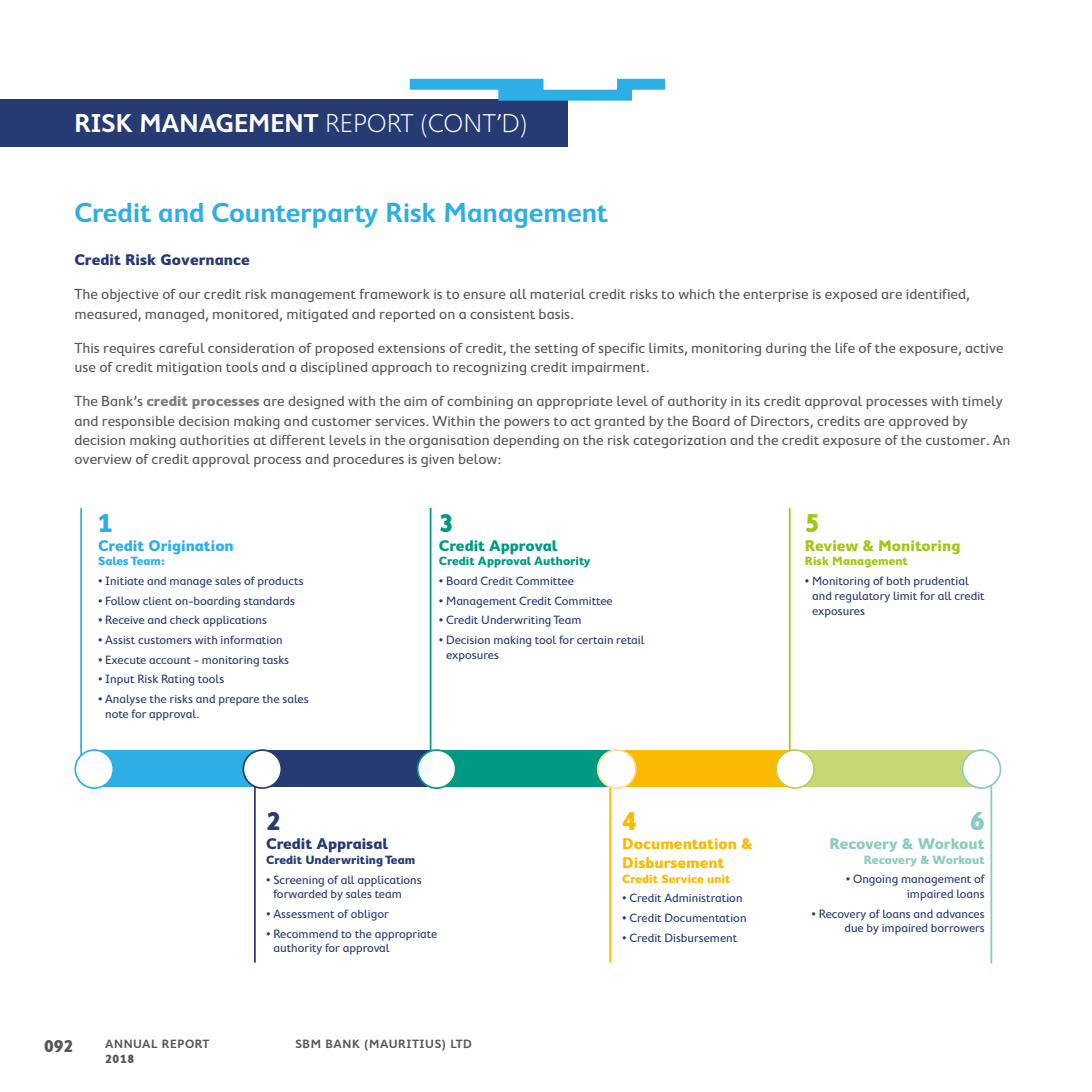
<style>
.page{position:relative;width:1092px;height:1092px;background:#fff}
.page>*{position:absolute;margin:0;border:0;box-sizing:border-box;transform-origin:0 0}
.t1{font:600 28px "Cambridge";color:#2dafe6}
.t2{font:600 26.25px "Cambridge";color:#fff}
.t3{font:700 26.25px "Cambridge";color:#2dafe6}
.t4{font:700 26.25px "Cambridge";color:#009982}
.t5{font:700 26.25px "Cambridge";color:#263a74}
.t6{font:700 26.25px "Cambridge";color:#fbba00}
.t7{font:700 26.25px "Cambridge";color:#a2c617}
.t8{font:700 26.25px "Cambridge";color:#8acbc1}
.t9{font:700 17.5px "Cambridge";color:#575756}
.t10{font:700 15.75px "Cambridge";color:#263a74}
.t11{font:700 15.75px/18.9px "Cambridge";color:#fbba00}
.t12{font:700 15.75px "Cambridge";color:#2dafe6}
.t13{font:700 15.75px "Cambridge";color:#a2c617}
.t14{font:700 15.75px "Cambridge";color:#8acbc1}
.t15{font:700 15.75px "Cambridge";color:#009982}
.t16{font:14.88px/19.2px "Cambridge";color:#575756}
.t17{font:12.25px/14.7px "Cambridge";color:#263a74}
.t18{font:600 12.25px "Cambridge";letter-spacing:.05em;color:#575756}
.t19{font:700 12.25px "Cambridge";color:#009982}
.t20{font:700 12.25px "Cambridge";color:#263a74}
.t21{font:700 12.25px "Cambridge";color:#fbba00}
.t22{font:700 12.25px "Cambridge";color:#8acbc1}
.t23{font:700 12.25px "Cambridge";color:#a2c617}
.t24{font:700 12.25px "Cambridge";color:#2dafe6}
.t25{font:700 12.25px "Cambridge";color:#575756}
.s1{font-weight:300}
.s2{font-weight:700;color:#7e7e7d}
</style>
<div class="page">
<div style="left:0;top:99px;width:567px;height:48px;background:#263a74"></div>
<svg style="left:409px;top:79px;width:256px;height:22px"></svg>
<hr style="left:254px;top:754px;width:2px;height:208px;background:#263a74">
<hr style="left:609px;top:754px;width:2px;height:208px;background:#fbba00">
<hr style="left:80px;top:508px;width:2px;height:258px;background:#2dafe6">
<hr style="left:429px;top:508px;width:2px;height:258px;background:#009982">
<hr style="left:788px;top:508px;width:2px;height:258px;background:#a2c617">
<hr style="left:990px;top:763px;width:2px;height:200px;background:#8acbc1">
<div style="left:92px;top:749px;width:186px;height:37px;background:#2dafe6"></div>
<div style="left:261px;top:749px;width:194px;height:37px;background:#263a74"></div>
<div style="left:432px;top:749px;width:198px;height:37px;background:#009982"></div>
<div style="left:616px;top:749px;width:190px;height:37px;background:#fbba00"></div>
<div style="left:597px;top:750px;width:38px;height:38px;background:#fff;border-radius:50%"></div>
<div style="left:597px;top:749px;width:39px;height:39px;border:2px solid #ffdd93;border-radius:50%"></div>
<div style="left:417px;top:750px;width:38px;height:38px;background:#fff;border-radius:50%"></div>
<div style="left:417px;top:749px;width:39px;height:39px;border:2px solid #009982;border-radius:50%"></div>
<div style="left:243px;top:750px;width:38px;height:38px;background:#fff;border-radius:50%"></div>
<div style="left:242px;top:749px;width:40px;height:39px;border:2px solid #263a74;border-radius:50%"></div>
<div style="left:75px;top:750px;width:38px;height:38px;background:#fff;border-radius:50%"></div>
<div style="left:74px;top:749px;width:40px;height:39px;border:2px solid #2dafe6;border-radius:50%"></div>
<div style="left:799px;top:749px;width:182px;height:37px;background:#c6d875"></div>
<div style="left:776px;top:750px;width:38px;height:38px;background:#fff;border-radius:50%"></div>
<div style="left:775px;top:749px;width:39px;height:39px;border:2px solid #b8d052;border-radius:50%"></div>
<div style="left:962px;top:750px;width:38px;height:38px;background:#fff;border-radius:50%"></div>
<div style="left:961px;top:749px;width:40px;height:39px;border:2px solid #8acbc1;border-radius:50%"></div>
<h2 class="t2" style="left:74px;top:108px;width:455px">RISK MANAGEMENT <span class="s1">REPORT (CONT’D)</span></h2>
<h1 class="t1" style="left:74px;top:196px;width:535px">Credit and Counterparty Risk Management</h1>
<p class="t10" style="left:74px;top:251px;width:177px">Credit Risk Governance</p>
<p class="t16" style="left:74px;top:284px;width:896px">The objective of our credit risk management framework is to ensure all material credit risks to which the enterprise is exposed are identified, measured, managed, monitored, mitigated and reported on a consistent basis.</p>
<p class="t16" style="left:74px;top:338px;width:930px">This requires careful consideration of proposed extensions of credit, the setting of specific limits, monitoring during the life of the exposure, active use of credit mitigation tools and a disciplined approach to recognizing credit impairment.</p>
<p class="t16" style="left:74px;top:391px;width:937px">The Bank’s <span class="s2">credit processes</span> are designed with the aim of combining an appropriate level of authority in its credit approval processes with timely and responsible decision making and customer services. Within the powers to act granted by the Board of Directors, credits are approved by decision making authorities at different levels in the organisation depending on the risk categorization and the credit exposure of the customer. An overview of credit approval process and procedures is given below:</p>
<h2 class="t3" style="left:98px;top:508px;width:16px">1</h2>
<p class="t12" style="left:98px;top:536px;width:137px">Credit Origination</p>
<p class="t24" style="left:98px;top:554px;width:68px">Sales Team:</p>
<p class="t17" style="left:98px;top:573px;width:207px">• Initiate and manage sales of products</p>
<p class="t17" style="left:98px;top:593px;width:199px">• Follow client on-boarding standards</p>
<p class="t17" style="left:98px;top:612px;width:171px">• Receive and check applications</p>
<p class="t17" style="left:98px;top:632px;width:186px">• Assist customers with information</p>
<p class="t17" style="left:98px;top:652px;width:193px">• Execute account - monitoring tasks</p>
<p class="t17" style="left:98px;top:671px;width:128px">• Input Risk Rating tools</p>
<p class="t17" style="left:105px;top:691px;width:205px;text-indent:-7px">• Analyse the risks and prepare the sales note for approval.</p>
<h2 class="t4" style="left:439px;top:508px;width:16px">3</h2>
<p class="t15" style="left:439px;top:536px;width:120px">Credit Approval</p>
<p class="t19" style="left:439px;top:554px;width:153px">Credit Approval Authority</p>
<p class="t17" style="left:439px;top:573px;width:137px">• Board Credit Committee</p>
<p class="t17" style="left:439px;top:593px;width:175px">• Management Credit Committee</p>
<p class="t17" style="left:439px;top:612px;width:144px">• Credit Underwriting Team</p>
<p class="t17" style="left:446px;top:632px;width:200px;text-indent:-7px">• Decision making tool for certain retail exposures</p>
<p class="t9" style="left:44px;top:1035px;width:31px">092</p>
<p class="t18" style="left:105px;top:1037px;width:106px">ANNUAL REPORT</p>
<p class="t25" style="left:105px;top:1051px;width:31px">2018</p>
<h2 class="t5" style="left:266px;top:806px;width:16px">2</h2>
<p class="t10" style="left:266px;top:834px;width:123px">Credit Appraisal</p>
<p class="t20" style="left:266px;top:852px;width:150px">Credit Underwriting Team</p>
<p class="t17" style="left:273px;top:871px;width:150px;text-indent:-7px">• Screening of all applications forwarded by sales team</p>
<p class="t17" style="left:266px;top:906px;width:124px">• Assessment of obligor</p>
<p class="t17" style="left:273px;top:925px;width:165px;text-indent:-7px">• Recommend to the appropriate authority for approval</p>
<p class="t18" style="left:295px;top:1037px;width:178px">SBM BANK (MAURITIUS) LTD</p>
<h2 class="t6" style="left:622px;top:806px;width:16px">4</h2>
<p class="t11" style="left:622px;top:834px;width:132px">Documentation &amp;<br>Disbursement</p>
<p class="t21" style="left:622px;top:871px;width:110px">Credit Service unit</p>
<p class="t17" style="left:622px;top:890px;width:122px">• Credit Administration</p>
<p class="t17" style="left:622px;top:910px;width:126px">• Credit Documentation</p>
<p class="t17" style="left:622px;top:930px;width:117px">• Credit Disbursement</p>
<h2 class="t7" style="left:804px;top:508px;width:16px">5</h2>
<p class="t13" style="left:804px;top:536px;width:157px">Review &amp; Monitoring</p>
<p class="t23" style="left:804px;top:554px;width:105px">Risk Management</p>
<p class="t17" style="left:812px;top:573px;width:174px;text-indent:-7px">• Monitoring of both prudential and regulatory limit for all credit exposures</p>
<h2 class="t8" style="left:970px;top:806px;width:16px">6</h2>
<p class="t14" style="left:829px;top:834px;width:157px">Recovery &amp; Workout</p>
<p class="t22" style="left:863px;top:852px;width:122px">Recovery &amp; Workout</p>
<p class="t17" style="left:845px;top:871px;width:140px;text-align:right">• Ongoing management of impaired loans</p>
<p class="t17" style="left:811px;top:906px;width:175px;text-align:right">• Recovery of loans and advances due by impaired borrowers</p>
</div>
